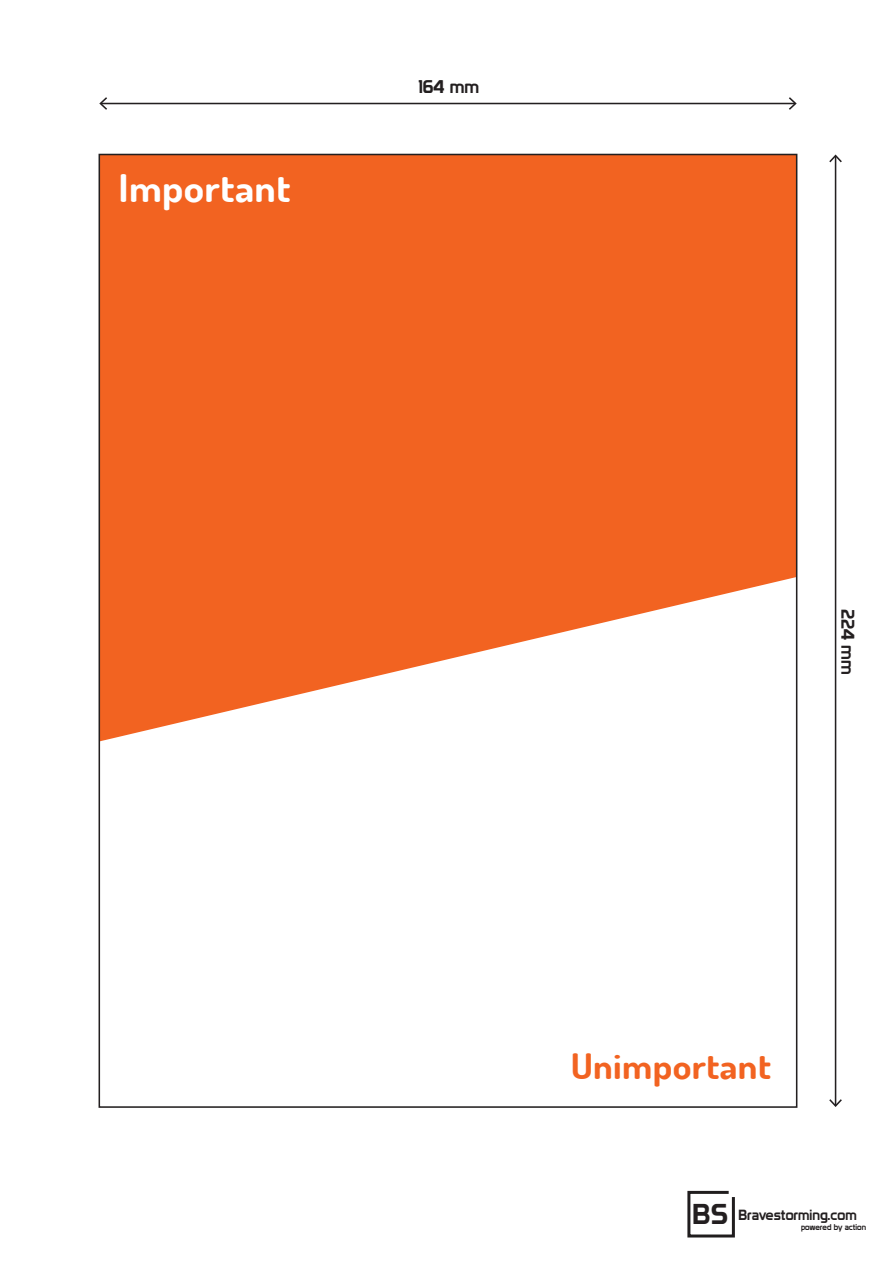
<style>
.page{position:relative;width:893px;height:1263px;background:#fff}
.page>*{position:absolute;margin:0;border:0;box-sizing:border-box;transform-origin:0 0}
.t1{font:700 38.1px "Dosis";letter-spacing:.01em;color:#fff;scale:1.07 1}
.t2{font:700 35.1px "Dosis";letter-spacing:.01em;color:#f26321;scale:1.07 1}
.t3{font:28.05px "Prototype";color:#231f20}
.t4{font:18px "Prototype";color:#231f20}
.t5{font:14.4px "Prototype";color:#231f20;scale:.96 1}
.t6{font:8.25px "Prototype";color:#231f20;scale:.96 1}
</style>
<div class="page">
<svg style="left:102px;top:157px;width:692px;height:584px;background:#f37840"></svg>
<div style="left:687px;top:1191px;width:48px;height:46px;border:3px solid #201d1e"></div>
<div style="left:729px;top:1178px;width:19px;height:19px;background:#fff"></div>
<hr style="left:835px;top:156px;width:1px;height:949px;background:#231f20">
<svg style="left:829px;top:154px;width:13px;height:8px"></svg>
<svg style="left:829px;top:1099px;width:13px;height:8px"></svg>
<hr style="left:101px;top:103px;width:694px;height:1px;background:#231f20">
<svg style="left:99px;top:97px;width:8px;height:13px"></svg>
<svg style="left:789px;top:97px;width:8px;height:13px"></svg>
<h1 class="t1" style="left:118px;top:164px;width:162px">Important</h1>
<p class="t4" style="left:419px;top:76px;width:62px">164 mm</p>
<p class="t4" style="left:858px;top:609px;width:68px;rotate:90deg">224 mm</p>
<h2 class="t2" style="left:571px;top:1043px;width:189px">Unimportant</h2>
<h3 class="t3" style="left:693px;top:1198px;width:37px">BS</h3>
<p class="t5" style="left:738px;top:1206px;width:125px">Bravestorming.com</p>
<p class="t6" style="left:801px;top:1222px;width:69px">powered by action</p>
</div>
